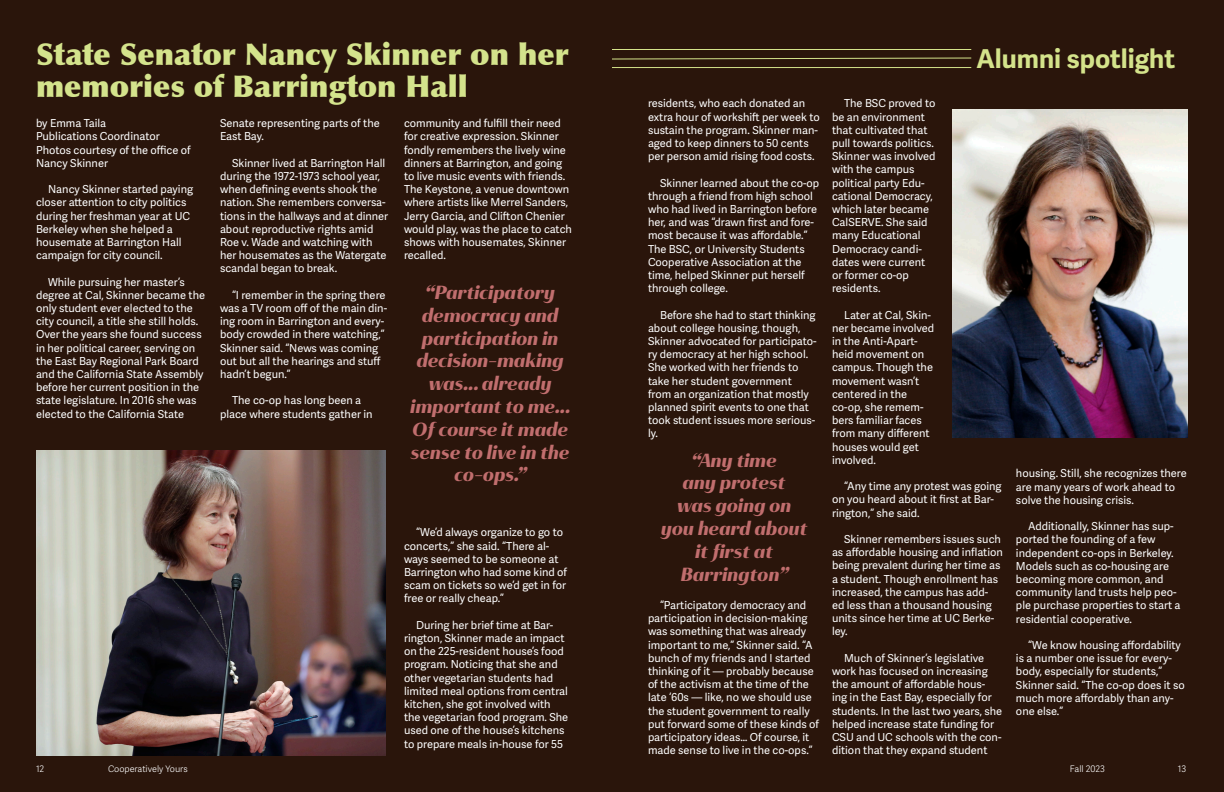
<style>
.page{position:relative;width:1224px;height:792px;background:#2a150b}
.page>*{position:absolute;margin:0;border:0;box-sizing:border-box;transform-origin:0 0}
.t1{font:900 30px/32px "Optima";color:#d4e38c}
.t2{font:700 26px "Adelle Sans";color:#d4e38b}
.t3{font:19px/22.8px "Haboro Contrast Nor Bla It";color:#c16e6e;text-align:center}
.t4{font:11px/13.2px "Adelle Sans";color:#fff}
.t5{font:300 9px "Adelle Sans";color:#fff}
</style>
<div class="page">
<img style="left:36px;top:450px;width:350px;height:306px">
<img style="left:953px;top:109px;width:235px;height:329px">
<hr style="left:612px;top:49px;width:359px;height:1px;background:#d4e38b">
<svg style="left:612px;top:57px;width:360px;height:3px"></svg>
<hr style="left:612px;top:67px;width:359px;height:1px;background:#d4e38b">
<p class="t1" style="left:36px;top:38px;width:534px">State Senator Nancy Skinner on her memories of Barrington Hall</p>
<p class="t4" style="left:36px;top:117px;width:72px">by Emma Taila</p>
<p class="t4" style="left:36px;top:130px;width:125px">Publications Coordinator</p>
<p class="t4" style="left:36px;top:143px;width:156px">Photos courtesy of the office of<br>Nancy Skinner</p>
<p class="t4" style="left:36px;top:183px;width:159px;text-indent:12px">Nancy Skinner started paying closer attention to city politics during her freshman year at UC<br>Berkeley when she helped a housemate at Barrington Hall campaign for city council.</p>
<p class="t4" style="left:36px;top:275px;width:171px;text-indent:12px">While pursuing her master’s degree at Cal, Skinner became the only student ever elected to the city council, a title she still holds.<br>Over the years she found success in her political career, serving on the East Bay Regional Park Board and the California State Assembly before her current position in the state legislature. In 2016 she was elected to the California State</p>
<p class="t4" style="left:220px;top:117px;width:161px">Senate representing parts of the<br>East Bay.</p>
<p class="t4" style="left:220px;top:157px;width:170px;text-indent:12px">Skinner lived at Barrington Hall during the 1972-1973 school year, when defining events shook the nation. She remembers conversa&shy;tions in the hallways and at dinner about reproductive rights amid<br>Roe v. Wade and watching with her housemates as the Watergate scandal began to break.</p>
<p class="t4" style="left:220px;top:289px;width:169px;text-indent:12px">“I remember in the spring there was a TV room off of the main din&shy;ing room in Barrington and every&shy;body crowded in there watching,”<br>Skinner said. “News was coming out but all the hearings and stuff hadn’t begun.”</p>
<p class="t4" style="left:220px;top:394px;width:154px;text-align:center">The co-op has long been a place where students gather in</p>
<p class="t4" style="left:404px;top:117px;width:170px">community and fulfill their need for creative expression. Skinner fondly remembers the lively wine dinners at Barrington, and going to live music events with friends.<br>The Keystone, a venue downtown where artists like Merrel Sanders,<br>Jerry Garcia, and Clifton Chenier would play, was the place to catch shows with housemates, Skinner recalled.</p>
<p class="t3" style="left:425px;top:281px;width:131px">“Participatory</p>
<p class="t3" style="left:422px;top:304px;width:138px">democracy and</p>
<p class="t3" style="left:416px;top:326px;width:149px">participation in decision-making was... already</p>
<p class="t3" style="left:410px;top:395px;width:162px;text-align:left">important to me...<br>Of course it made sense to live in the</p>
<p class="t3" style="left:454px;top:463px;width:74px">co-ops.”</p>
<p class="t4" style="left:404px;top:526px;width:165px;text-indent:12px">“We’d always organize to go to concerts,” she said. “There al&shy;ways seemed to be someone at<br>Barrington who had some kind of scam on tickets so we’d get in for free or really cheap.”</p>
<p class="t4" style="left:404px;top:619px;width:166px;text-indent:12px">During her brief time at Bar&shy;rington, Skinner made an impact on the 225-resident house’s food program. Noticing that she and other vegetarian students had limited meal options from central kitchen, she got involved with the vegetarian food program. She used one of the house’s kitchens to prepare meals in-house for 55</p>
<p class="t4" style="left:648px;top:97px;width:173px">residents, who each donated an extra hour of workshift per week to sustain the program. Skinner man&shy;aged to keep dinners to 50 cents per person amid rising food costs.</p>
<p class="t4" style="left:648px;top:176px;width:173px;text-indent:12px">Skinner learned about the co-op through a friend from high school who had lived in Barrington before her, and was “drawn first and fore&shy;most because it was affordable.”<br>The BSC, or University Students<br>Cooperative Association at the time, helped Skinner put herself through college.</p>
<p class="t4" style="left:648px;top:308px;width:170px;text-indent:12px">Before she had to start thinking about college housing, though,<br>Skinner advocated for participato&shy;ry democracy at her high school.<br>She worked with her friends to take her student government from an organization that mostly planned spirit events to one that took student issues more serious&shy;ly.</p>
<p class="t3" style="left:691px;top:448px;width:87px">“Any time</p>
<p class="t3" style="left:683px;top:471px;width:104px">any protest</p>
<p class="t3" style="left:677px;top:494px;width:116px">was going on</p>
<p class="t3" style="left:661px;top:517px;width:148px">you heard about</p>
<p class="t3" style="left:695px;top:540px;width:79px">it first at</p>
<p class="t3" style="left:680px;top:562px;width:110px">Barrington”</p>
<p class="t4" style="left:648px;top:599px;width:173px;text-indent:12px">“Participatory democracy and participation in decision-making was something that was already important to me,” Skinner said. “A bunch of my friends and I started thinking of it — probably because of the activism at the time of the late ‘60s — like, no we should use the student government to really put forward some of these kinds of participatory ideas… Of course, it made sense to live in the co-ops.”</p>
<p class="t2" style="left:976px;top:43px;width:200px">Alumni spotlight</p>
<p class="t4" style="left:832px;top:97px;width:105px;text-indent:12px">The BSC proved to be an environment that cultivated that pull towards politics.<br>Skinner was involved with the campus political party Edu&shy;cational Democracy, which later became<br>CalSERVE. She said many Educational<br>Democracy candi&shy;dates were current or former co-op residents.</p>
<p class="t4" style="left:832px;top:308px;width:104px;text-indent:12px">Later at Cal, Skin&shy;ner became involved in the Anti-Apart&shy;heid movement on campus. Though the movement wasn’t centered in the co-op, she remem&shy;bers familiar faces from many different houses would get involved.</p>
<p class="t4" style="left:832px;top:480px;width:171px;text-indent:12px">“Any time any protest was going on you heard about it first at Bar&shy;rington,” she said.</p>
<p class="t4" style="left:832px;top:533px;width:172px;text-indent:12px">Skinner remembers issues such as affordable housing and inflation being prevalent during her time as a student. Though enrollment has increased, the campus has add&shy;ed less than a thousand housing units since her time at UC Berke&shy;ley.</p>
<p class="t4" style="left:832px;top:652px;width:172px;text-indent:12px">Much of Skinner’s legislative work has focused on increasing the amount of affordable hous&shy;ing in the East Bay, especially for students. In the last two years, she helped increase state funding for<br>CSU and UC schools with the con&shy;dition that they expand student</p>
<p class="t4" style="left:1016px;top:467px;width:172px">housing. Still, she recognizes there are many years of work ahead to solve the housing crisis.</p>
<p class="t4" style="left:1016px;top:520px;width:166px;text-indent:12px">Additionally, Skinner has sup&shy;ported the founding of a few independent co-ops in Berkeley.<br>Models such as co-housing are becoming more common, and community land trusts help peo&shy;ple purchase properties to start a residential cooperative.</p>
<p class="t4" style="left:1016px;top:639px;width:170px;text-indent:12px">“We know housing affordability is a number one issue for every&shy;body, especially for students,”<br>Skinner said. “The co-op does it so much more affordably than any&shy;one else.”</p>
<p class="t5" style="left:36px;top:763px;width:10px">12</p>
<p class="t5" style="left:108px;top:763px;width:81px">Cooperatively Yours</p>
<p class="t5" style="left:1070px;top:763px;width:36px">Fall 2023</p>
<p class="t5" style="left:1178px;top:763px;width:10px">13</p>
</div>
